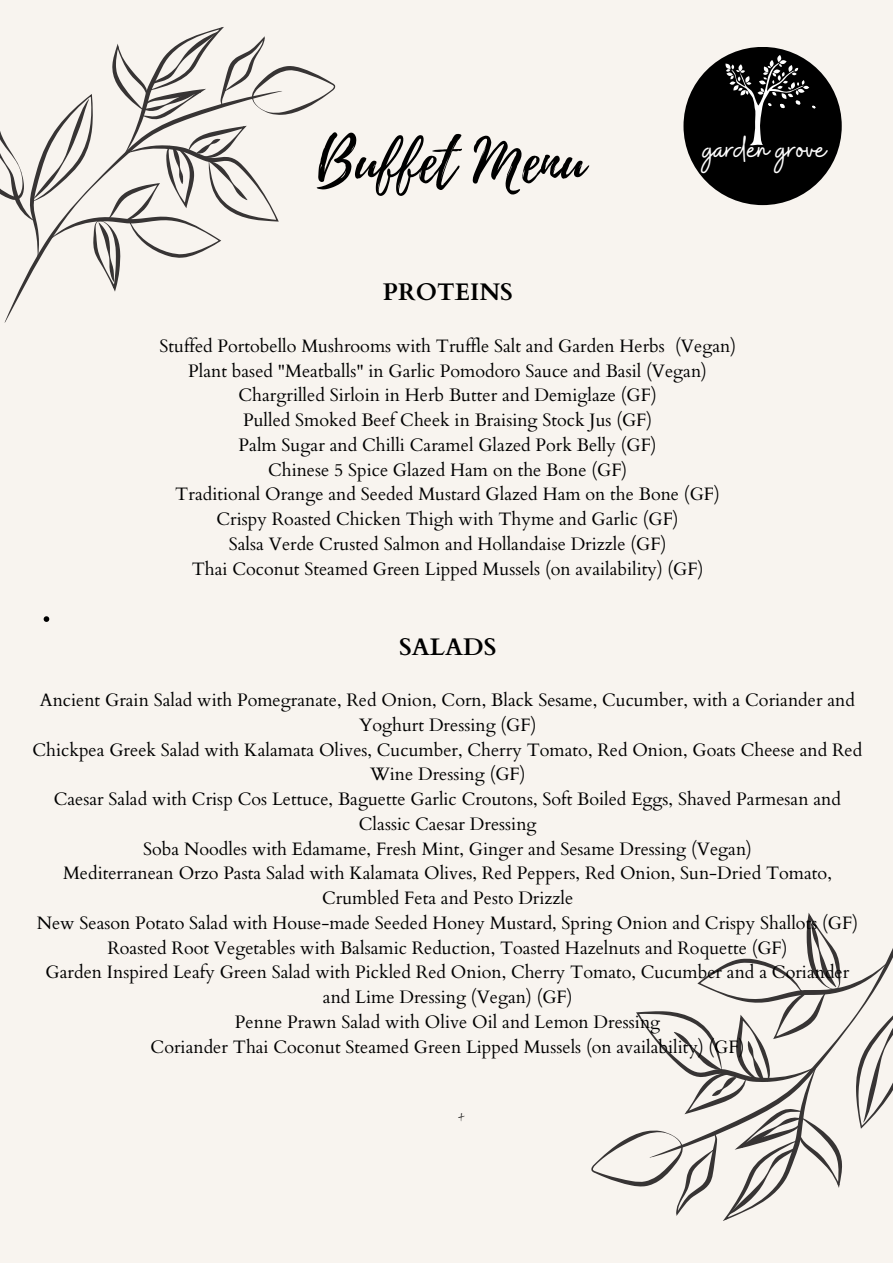
<style>
.page{position:relative;width:893px;height:1264px;background:#fff}
.page>*{position:absolute;margin:0;border:0;box-sizing:border-box;transform-origin:0 0}
.t1{font:59.4px "Playlist Script";color:#000}
.t2{font:36.75px "Buffalo";color:#fff}
.t3{font:700 24px "Cardo";color:#000}
.t4{font:18px/24.8px "Cardo";color:#000;text-align:center}
</style>
<div class="page">
<div style="left:0;top:0;width:892px;height:1262px;background:#f8f4ef"></div>
<svg style="left:591px;top:913px;width:301px;height:308px"></svg>
<svg style="left:0;top:27px;width:336px;height:265px"></svg>
<div style="left:683px;top:47px;width:158px;height:158px;background:#000;border-radius:50%"></div>
<svg style="left:725px;top:55px;width:90px;height:90px"></svg>
<svg style="left:44px;top:616px;width:5px;height:6px"></svg>
<p class="t1" style="left:317px;top:119px;width:269px">Buffet Menu</p>
<p class="t2" style="left:703px;top:125px;width:124px">garden grove</p>
<p class="t3" style="left:383px;top:276px;width:131px">PROTEINS</p>
<p class="t4" style="left:159px;top:334px;width:578px">Stuffed Portobello Mushrooms with Truffle Salt and Garden Herbs (Vegan)</p>
<p class="t4" style="left:188px;top:359px;width:520px">Plant based "Meatballs" in Garlic Pomodoro Sauce and Basil (Vegan)</p>
<p class="t4" style="left:238px;top:383px;width:420px">Chargrilled Sirloin in Herb Butter and Demiglaze (GF)</p>
<p class="t4" style="left:243px;top:408px;width:410px">Pulled Smoked Beef Cheek in Braising Stock Jus (GF)</p>
<p class="t4" style="left:238px;top:433px;width:419px">Palm Sugar and Chilli Caramel Glazed Pork Belly (GF)</p>
<p class="t4" style="left:268px;top:457px;width:361px">Chinese 5 Spice Glazed Ham on the Bone (GF)</p>
<p class="t4" style="left:175px;top:482px;width:546px">Traditional Orange and Seeded Mustard Glazed Ham on the Bone (GF)</p>
<p class="t4" style="left:216px;top:507px;width:463px">Crispy Roasted Chicken Thigh with Thyme and Garlic (GF)</p>
<p class="t4" style="left:229px;top:532px;width:439px">Salsa Verde Crusted Salmon and Hollandaise Drizzle (GF)</p>
<p class="t4" style="left:192px;top:556px;width:513px">Thai Coconut Steamed Green Lipped Mussels (on availability) (GF)</p>
<p class="t3" style="left:399px;top:630px;width:99px">SALADS</p>
<p class="t4" style="left:40px;top:688px;width:816px">Ancient Grain Salad with Pomegranate, Red Onion, Corn, Black Sesame, Cucumber, with a Coriander and<br>Yoghurt Dressing (GF)</p>
<p class="t4" style="left:33px;top:737px;width:831px">Chickpea Greek Salad with Kalamata Olives, Cucumber, Cherry Tomato, Red Onion, Goats Cheese and Red<br>Wine Dressing (GF)</p>
<p class="t4" style="left:54px;top:787px;width:788px">Caesar Salad with Crisp Cos Lettuce, Baguette Garlic Croutons, Soft Boiled Eggs, Shaved Parmesan and<br>Classic Caesar Dressing</p>
<p class="t4" style="left:143px;top:836px;width:610px">Soba Noodles with Edamame, Fresh Mint, Ginger and Sesame Dressing (Vegan)</p>
<p class="t4" style="left:63px;top:861px;width:770px">Mediterranean Orzo Pasta Salad with Kalamata Olives, Red Peppers, Red Onion, Sun-Dried Tomato,<br>Crumbled Feta and Pesto Drizzle</p>
<p class="t4" style="left:37px;top:910px;width:822px">New Season Potato Salad with House-made Seeded Honey Mustard, Spring Onion and Crispy Shallots (GF)</p>
<p class="t4" style="left:107px;top:935px;width:681px">Roasted Root Vegetables with Balsamic Reduction, Toasted Hazelnuts and Roquette (GF)</p>
<p class="t4" style="left:46px;top:960px;width:805px">Garden Inspired Leafy Green Salad with Pickled Red Onion, Cherry Tomato, Cucumber and a Coriander and Lime Dressing (Vegan) (GF)</p>
<p class="t4" style="left:235px;top:1009px;width:427px">Penne Prawn Salad with Olive Oil and Lemon Dressing</p>
<p class="t4" style="left:151px;top:1034px;width:595px">Coriander Thai Coconut Steamed Green Lipped Mussels (on availability) (GF)</p>
</div>
